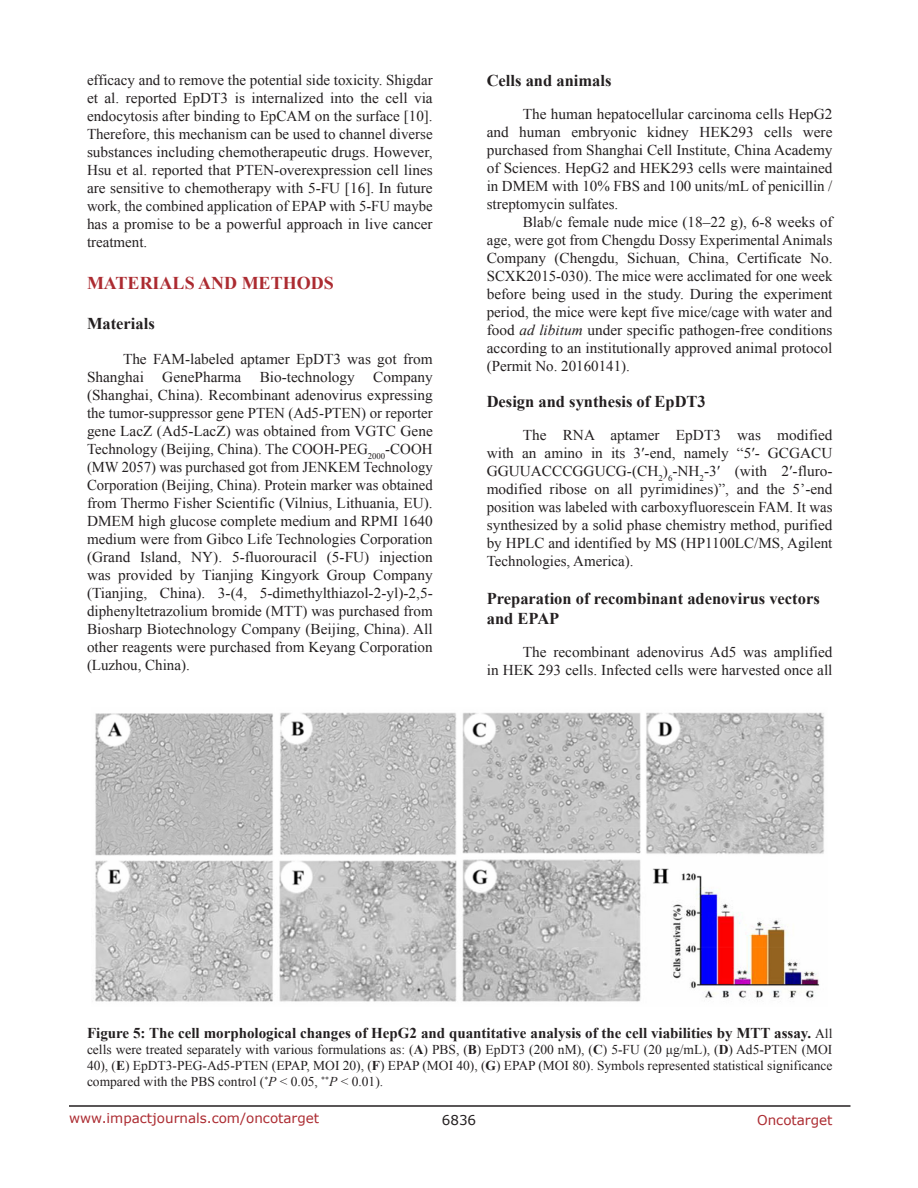
<style>
.page{position:relative;width:918px;height:1188px;background:#fff}
.page>*{position:absolute;margin:0;border:0;box-sizing:border-box;transform-origin:0 0}
.Heading{font:700 18px "Times New Roman";color:#ac2b31}
.SubHeading_middle{font:700 16.5px/19.8px "Times New Roman";color:#231f20}
.SubHeading{font:700 16.5px "Times New Roman";color:#231f20}
.BodyText{font:15px/18px "Times New Roman";color:#231f20;text-align:justify}
.FigureText{font:700 15px "Times New Roman";color:#231f20}
.FigureText-2{font:13.5px/16.2px "Times New Roman";color:#231f20;text-align:justify}
.t1{font:13.5px "Verdana";color:#ac2b31}
.t2{font:13.5px "Verdana";color:#231f20}
.s1{font-style:italic}
.s2{font-weight:400;font-size:13.5px}
.s3{font-weight:700}
</style>
<div class="page">
<hr style="left:69px;top:1105px;width:781px;height:2px;background:#231f20">
<img style="left:95px;top:712px;width:729px;height:290px">
<p class="BodyText" style="left:87px;top:71px;width:347px">efficacy and to remove the potential side toxicity. Shigdar et al. reported EpDT3 is internalized into the cell via endocytosis after binding to EpCAM on the surface [10].<br>Therefore, this mechanism can be used to channel diverse substances including chemotherapeutic drugs. However, Hsu et al. reported that PTEN-overexpression cell lines are sensitive to chemotherapy with 5-FU [16]. In future work, the combined application of EPAP with 5-FU maybe has a promise to be a powerful approach in live cancer treatment.</p>
<p class="Heading" style="left:87px;top:270px;width:248px">MATERIALS AND METHODS</p>
<p class="SubHeading" style="left:87px;top:312px;width:69px">Materials</p>
<p class="BodyText" style="left:87px;top:350px;width:347px;text-indent:36px">The FAM-labeled aptamer EpDT3 was got from Shanghai GenePharma Bio-technology Company (Shanghai, China). Recombinant adenovirus expressing the tumor-suppressor gene PTEN (Ad5-PTEN) or reporter gene LacZ (Ad5-LacZ) was obtained from VGTC Gene Technology (Beijing, China). The COOH-PEG<sub>2000</sub>-COOH (MW 2057) was purchased got from JENKEM Technology Corporation (Beijing, China). Protein marker was obtained from Thermo Fisher Scientific (Vilnius, Lithuania, EU).<br>DMEM high glucose complete medium and RPMI 1640 medium were from Gibco Life Technologies Corporation (Grand Island, NY). 5-fluorouracil (5-FU) injection was provided by Tianjing Kingyork Group Company (Tianjing, China). 3-(4, 5-dimethylthiazol-2-yl)-2,5- diphenyltetrazolium bromide (MTT) was purchased from Biosharp Biotechnology Company (Beijing, China). All other reagents were purchased from Keyang Corporation (Luzhou, China).</p>
<p class="SubHeading_middle" style="left:487px;top:70px;width:126px">Cells and animals</p>
<p class="BodyText" style="left:487px;top:105px;width:347px;text-indent:36px">The human hepatocellular carcinoma cells HepG2 and human embryonic kidney HEK293 cells were purchased from Shanghai Cell Institute, China Academy of Sciences. HepG2 and HEK293 cells were maintained in DMEM with 10% FBS and 100 units/mL of penicillin / streptomycin sulfates.</p>
<p class="BodyText" style="left:487px;top:213px;width:347px;text-indent:36px">Blab/c female nude mice (18–22 g), 6-8 weeks of age, were got from Chengdu Dossy Experimental Animals Company (Chengdu, Sichuan, China, Certificate No.<br>SCXK2015-030). The mice were acclimated for one week before being used in the study. During the experiment period, the mice were kept five mice/cage with water and food <span class="s1">ad libitum</span> under specific pathogen-free conditions according to an institutionally approved animal protocol (Permit No. 20160141).</p>
<p class="SubHeading_middle" style="left:487px;top:392px;width:221px">Design and synthesis of EpDT3</p>
<p class="BodyText" style="left:487px;top:426px;width:347px;text-indent:36px">The RNA aptamer EpDT3 was modified with an amino in its 3′-end, namely “5′- GCGACU GGUUACCCGGUCG-(CH<sub>2</sub>)<sub>6</sub>-NH<sub>2</sub>-3′ (with 2′-fluro&shy;modified ribose on all pyrimidines)”, and the 5’-end position was labeled with carboxyfluorescein FAM. It was synthesized by a solid phase chemistry method, purified by HPLC and identified by MS (HP1100LC/MS, Agilent Technologies, America).</p>
<p class="SubHeading_middle" style="left:487px;top:588px;width:335px">Preparation of recombinant adenovirus vectors and EPAP</p>
<p class="BodyText" style="left:487px;top:643px;width:347px;text-align:right">The recombinant adenovirus Ad5 was amplified<br>in HEK 293 cells. Infected cells were harvested once all</p>
<p class="FigureText" style="left:87px;top:1022px;width:747px">Figure 5: The cell morphological changes of HepG2 and quantitative analysis of the cell viabilities by MTT assay. <span class="s2">All</span></p>
<p class="FigureText-2" style="left:87px;top:1041px;width:747px">cells were treated separately with various formulations as: (<span class="s3">A</span>) PBS, (<span class="s3">B</span>) EpDT3 (200 nM), (<span class="s3">C</span>) 5-FU (20 μg/mL), (<span class="s3">D</span>) Ad5-PTEN (MOI 40), (<span class="s3">E</span>) EpDT3-PEG-Ad5-PTEN (EPAP, MOI 20), (<span class="s3">F</span>) EPAP (MOI 40), (<span class="s3">G</span>) EPAP (MOI 80). Symbols represented statistical significance compared with the PBS control (<sup>*</sup><span class="s1">P</span> &lt; 0.05, <sup>**</sup><span class="s1">P</span> &lt; 0.01).</p>
<p class="t1" style="left:69px;top:1109px;width:252px">www.impactjournals.com/oncotarget</p>
<p class="t2" style="left:442px;top:1111px;width:36px">6836</p>
<p class="t1" style="left:757px;top:1111px;width:77px">Oncotarget</p>
</div>
